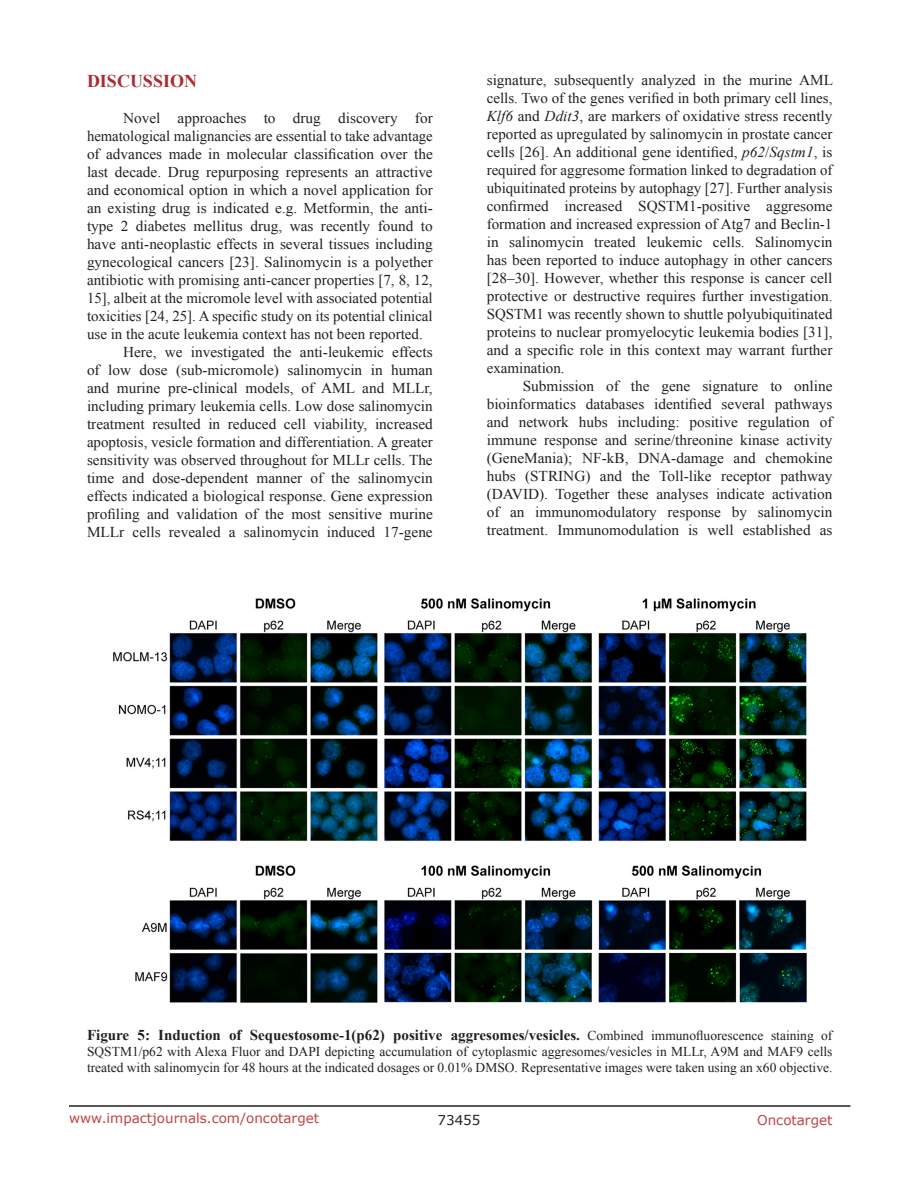
<style>
.page{position:relative;width:918px;height:1188px;background:#fff}
.page>*{position:absolute;margin:0;border:0;box-sizing:border-box;transform-origin:0 0}
.Heading{font:700 18px "Times New Roman";color:#ac2b31}
.BodyText{font:15px/18px "Times New Roman";color:#231f20;text-align:justify}
.figuretext{font:700 15px "Times New Roman";color:#231f20}
.figuretext-2{font:13.5px/16.2px "Times New Roman";color:#231f20}
.t1{font:13.5px "Verdana";color:#c24141}
.t2{font:13.5px "Verdana";color:#231f20}
.s1{font-style:italic}
.s2{font-weight:400;font-size:13.5px}
</style>
<div class="page">
<hr style="left:69px;top:1105px;width:781px;height:2px;background:#231f20">
<img style="left:113px;top:598px;width:693px;height:404px">
<p class="Heading" style="left:87px;top:69px;width:112px">DISCUSSION</p>
<p class="BodyText" style="left:87px;top:109px;width:347px;text-indent:36px">Novel approaches to drug discovery for hematological malignancies are essential to take advantage of advances made in molecular classification over the last decade. Drug repurposing represents an attractive and economical option in which a novel application for an existing drug is indicated e.g. Metformin, the anti&shy;type 2 diabetes mellitus drug, was recently found to have anti-neoplastic effects in several tissues including gynecological cancers [23]. Salinomycin is a polyether antibiotic with promising anti-cancer properties [7, 8, 12, 15], albeit at the micromole level with associated potential toxicities [24, 25]. A specific study on its potential clinical use in the acute leukemia context has not been reported.</p>
<p class="BodyText" style="left:87px;top:343px;width:347px;text-indent:36px">Here, we investigated the anti-leukemic effects of low dose (sub-micromole) salinomycin in human and murine pre-clinical models, of AML and MLLr, including primary leukemia cells. Low dose salinomycin treatment resulted in reduced cell viability, increased apoptosis, vesicle formation and differentiation. A greater sensitivity was observed throughout for MLLr cells. The time and dose-dependent manner of the salinomycin effects indicated a biological response. Gene expression profiling and validation of the most sensitive murine MLLr cells revealed a salinomycin induced 17-gene</p>
<p class="BodyText" style="left:487px;top:71px;width:348px">signature, subsequently analyzed in the murine AML cells. Two of the genes verified in both primary cell lines, <span class="s1">Klf6</span> and <span class="s1">Ddit3</span>, are markers of oxidative stress recently reported as upregulated by salinomycin in prostate cancer cells [26]. An additional gene identified, <span class="s1">p62</span>/<span class="s1">Sqstm1</span>, is required for aggresome formation linked to degradation of ubiquitinated proteins by autophagy [27]. Further analysis confirmed increased SQSTM1-positive aggresome formation and increased expression of Atg7 and Beclin-1 in salinomycin treated leukemic cells. Salinomycin has been reported to induce autophagy in other cancers [28–30]. However, whether this response is cancer cell protective or destructive requires further investigation.<br>SQSTM1 was recently shown to shuttle polyubiquitinated proteins to nuclear promyelocytic leukemia bodies [31], and a specific role in this context may warrant further examination.</p>
<p class="BodyText" style="left:487px;top:377px;width:347px;text-indent:36px">Submission of the gene signature to online bioinformatics databases identified several pathways and network hubs including: positive regulation of immune response and serine/threonine kinase activity (GeneMania); NF-kB, DNA-damage and chemokine hubs (STRING) and the Toll-like receptor pathway (DAVID). Together these analyses indicate activation of an immunomodulatory response by salinomycin treatment. Immunomodulation is well established as</p>
<p class="figuretext" style="left:87px;top:1024px;width:747px">Figure 5: Induction of Sequestosome-1(p62) positive aggresomes/vesicles. <span class="s2">Combined immunofluorescence staining of</span></p>
<p class="figuretext-2" style="left:87px;top:1043px;width:747px">SQSTM1/p62 with Alexa Fluor and DAPI depicting accumulation of cytoplasmic aggresomes/vesicles in MLLr, A9M and MAF9 cells treated with salinomycin for 48 hours at the indicated dosages or 0.01% DMSO. Representative images were taken using an x60 objective.</p>
<p class="t1" style="left:69px;top:1109px;width:252px">www.impactjournals.com/oncotarget</p>
<p class="t2" style="left:438px;top:1111px;width:44px">73455</p>
<p class="t1" style="left:757px;top:1111px;width:77px">Oncotarget</p>
</div>
